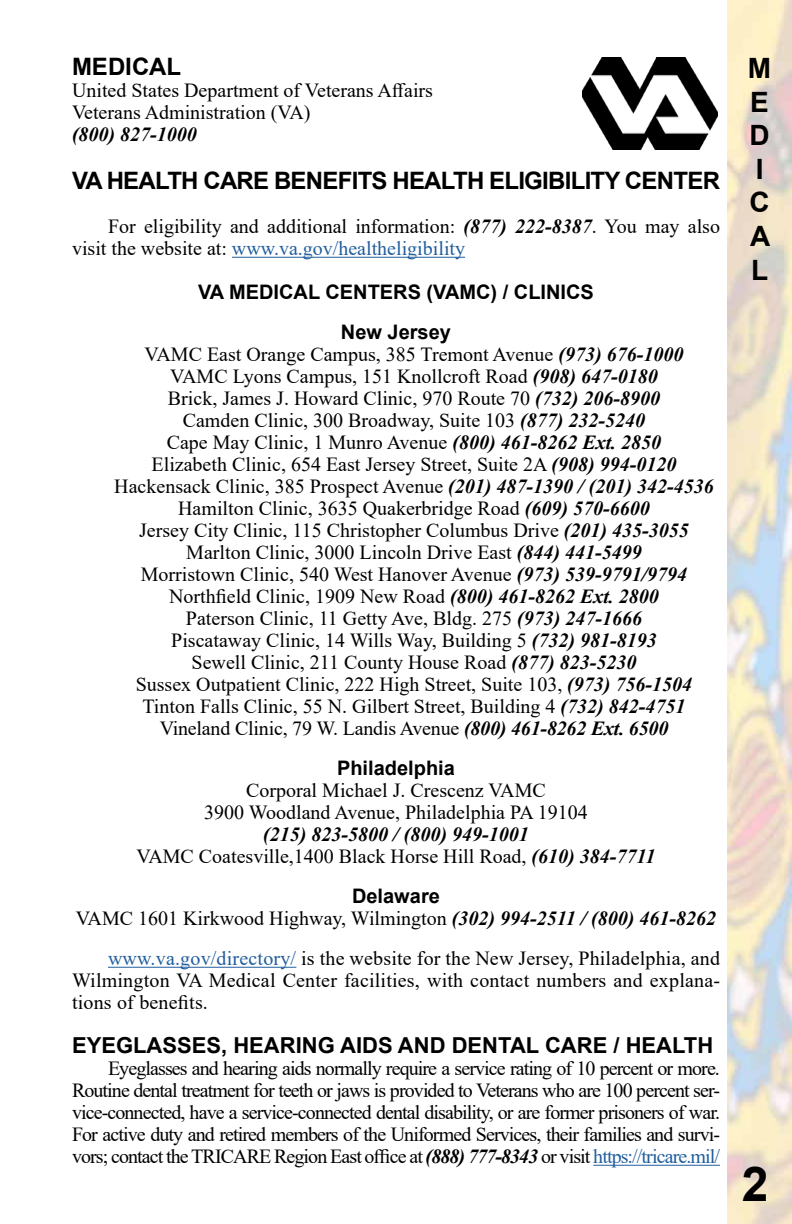
<style>
.page{position:relative;width:792px;height:1224px;background:#fff}
.page>*{position:absolute;margin:0;border:0;box-sizing:border-box;transform-origin:0 0}
.t1{font:700 48px "Arial";color:#000}
.t2{font:700 28px/33.6px "Arial";color:#000}
.t3{font:700 24px "Arial";letter-spacing:-.03em;color:#000}
.t4{font:700 24px "Arial";color:#000}
.t5{font:700 22px "Arial";color:#000}
.t6{font:20px/22px "Times New Roman";color:#000}
.t7{font:italic 700 20px/22px "Times New Roman";color:#000;text-align:center}
.t8{font:700 20px/40px "Arial";color:#000;text-align:center}
.s1{font-weight:700;font-style:italic}
.s2{color:#215e9e}
.s3{font-weight:400;font-style:normal}
</style>
<div class="page">
<img style="left:727px;top:0;width:65px;height:1224px">
<hr style="left:232px;top:257px;width:233px;height:1px;background:#215e9e">
<hr style="left:108px;top:967px;width:188px;height:1px;background:#215e9e">
<hr style="left:593px;top:1165px;width:127px;height:1px;background:#215e9e">
<img style="left:582px;top:58px;width:135px;height:91px">
<p class="t4" style="left:72px;top:50px;width:111px">MEDICAL</p>
<p class="t6" style="left:72px;top:79px;width:363px">United States Department of Veterans Affairs<br>Veterans Administration (VA)</p>
<p class="t7" style="left:72px;top:123px;width:126px">(800) 827-1000</p>
<p class="t3" style="left:72px;top:164px;width:649px">VA HEALTH CARE BENEFITS HEALTH ELIGIBILITY CENTER</p>
<p class="t6" style="left:72px;top:215px;width:650px;text-indent:36px">For eligibility and additional information: <span class="s1">(877) 222-8387</span>. You may also visit the website at: <span class="s2">www.va.gov/healtheligibility</span></p>
<p class="t8" style="left:198px;top:272px;width:397px">VA MEDICAL CENTERS (VAMC) / CLINICS<br>New Jersey</p>
<p class="t6" style="left:114px;top:343px;width:601px;text-align:center">VAMC East Orange Campus, 385 Tremont Avenue <span class="s1">(973) 676-1000<br></span>VAMC Lyons Campus, 151 Knollcroft Road <span class="s1">(908) 647-0180<br></span>Brick, James J. Howard Clinic, 970 Route 70 <span class="s1">(732) 206-8900<br></span>Camden Clinic, 300 Broadway, Suite 103 <span class="s1">(877) 232-5240<br></span>Cape May Clinic, 1 Munro Avenue <span class="s1">(800) 461-8262 Ext. 2850<br></span>Elizabeth Clinic, 654 East Jersey Street, Suite 2A <span class="s1">(908) 994-0120<br></span>Hackensack Clinic, 385 Prospect Avenue <span class="s1">(201) 487-1390 / (201) 342-4536<br></span>Hamilton Clinic, 3635 Quakerbridge Road <span class="s1">(609) 570-6600<br></span>Jersey City Clinic, 115 Christopher Columbus Drive <span class="s1">(201) 435-3055<br></span>Marlton Clinic, 3000 Lincoln Drive East <span class="s1">(844) 441-5499<br></span>Morristown Clinic, 540 West Hanover Avenue <span class="s1">(973) 539-9791/9794<br></span>Northfield Clinic, 1909 New Road <span class="s1">(800) 461-8262 Ext. 2800<br></span>Paterson Clinic, 11 Getty Ave, Bldg. 275 <span class="s1">(973) 247-1666<br></span>Piscataway Clinic, 14 Wills Way, Building 5 <span class="s1">(732) 981-8193<br></span>Sewell Clinic, 211 County House Road <span class="s1">(877) 823-5230<br></span>Sussex Outpatient Clinic, 222 High Street, Suite 103, <span class="s1">(973) 756-1504<br></span>Tinton Falls Clinic, 55 N. Gilbert Street, Building 4 <span class="s1">(732) 842-4751<br></span>Vineland Clinic, 79 W. Landis Avenue <span class="s1">(800) 461-8262 Ext. 6500</span></p>
<p class="t8" style="left:337px;top:748px;width:119px">Philadelphia</p>
<p class="t6" style="left:204px;top:779px;width:385px;text-align:center">Corporal Michael J. Crescenz VAMC<br>3900 Woodland Avenue, Philadelphia PA 19104</p>
<p class="t7" style="left:136px;top:823px;width:521px">(215) 823-5800 / (800) 949-1001<br><span class="s3">VAMC Coatesville,1400 Black Horse Hill Road,</span> (610) 384-7711</p>
<p class="t8" style="left:352px;top:876px;width:89px">Delaware</p>
<p class="t6" style="left:76px;top:898px;width:646px;line-height:40px;text-align:right">VAMC 1601 Kirkwood Highway, Wilmington <span class="s1">(302) 994-2511 / (800) 461-8262 </span><span class="s2">www.va.gov/directory/</span> is the website for the New Jersey, Philadelphia, and</p>
<p class="t6" style="left:72px;top:969px;width:650px">Wilmington VA Medical Center facilities, with contact numbers and explana&shy;tions of benefits.</p>
<p class="t5" style="left:72px;top:1030px;width:643px">EYEGLASSES, HEARING AIDS AND DENTAL CARE / HEALTH</p>
<p class="t6" style="left:72px;top:1057px;width:650px;text-align:justify;text-indent:36px">Eyeglasses and hearing aids normally require a service rating of 10 percent or more.<br>Routine dental treatment for teeth or jaws is provided to Veterans who are 100 percent ser&shy;vice-connected, have a service-connected dental disability, or are former prisoners of war.<br>For active duty and retired members of the Uniformed Services, their families and survi&shy;vors; contact the TRICARE Region East office at <span class="s1">(888) 777-8343</span> or visit <span class="s2">https://tricare.mil/</span></p>
<h2 class="t2" style="left:748px;top:52px;width:25px">M<br>E<br>D<br>I<br>C<br>A<br>L</h2>
<h1 class="t1" style="left:742px;top:1151px;width:28px">2</h1>
</div>
